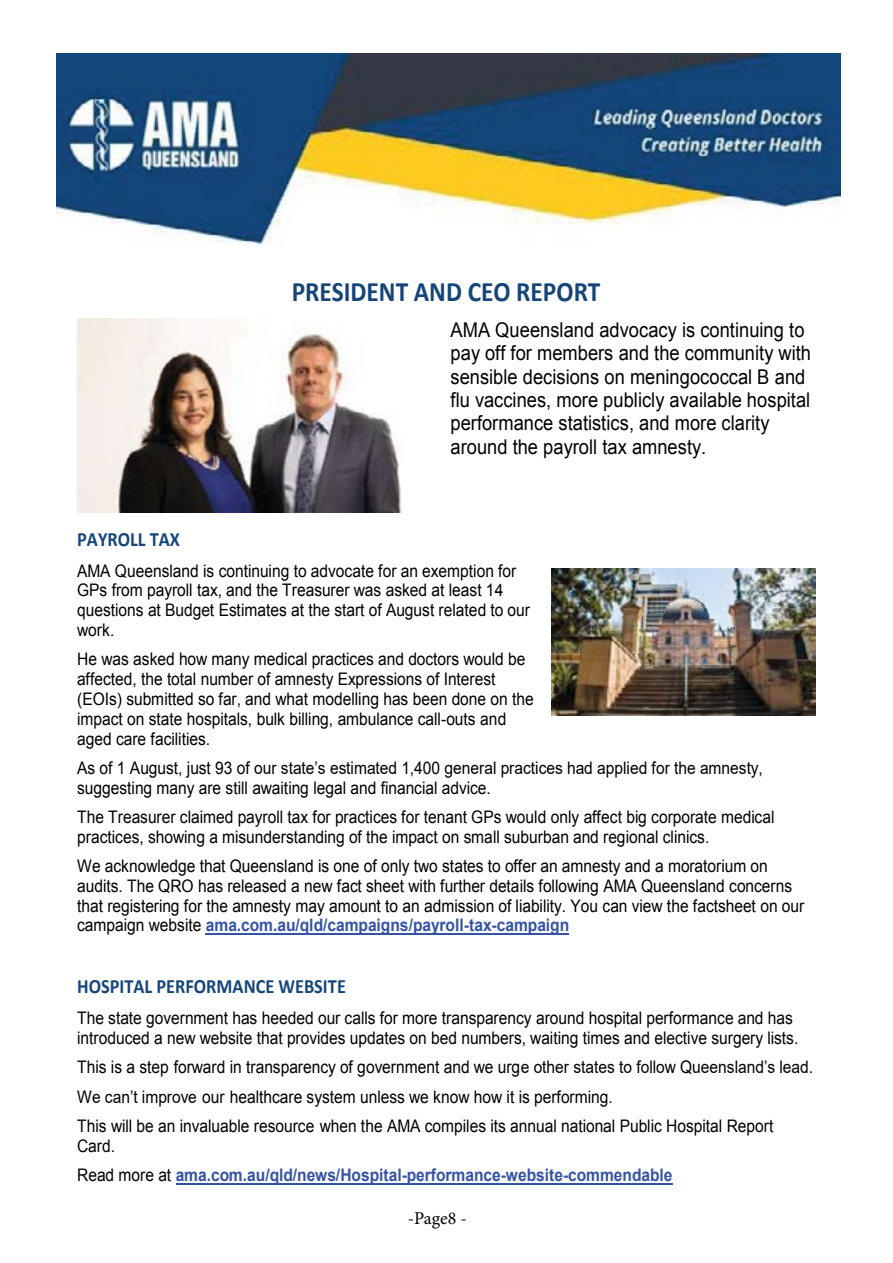
<style>
.page{position:relative;width:893px;height:1263px;background:#fff}
.page>*{position:absolute;margin:0;border:0;box-sizing:border-box;transform-origin:0 0}
.t1{font:700 28.2px "Calibri";color:#154579;scale:.9 1}
.t2{font:20.25px/23.4px "Arial";color:#000;scale:.9 1}
.t3{font:700 20.25px "Calibri";color:#154579;scale:.9 1}
.t4{font:18px "Minion Pro";letter-spacing:-.005em;color:#000}
.t5{font:17.25px/19.8px "Arial";color:#000;scale:.9 1}
.t6{font:700 17.25px/29.1px "Arial";color:#3553a5;scale:.9 1}
.s1{font-weight:700;color:#3553a5}
.s2{font-weight:400;color:#000}
</style>
<div class="page">
<img style="left:56px;top:53px;width:784px;height:192px">
<hr style="left:206px;top:933px;width:363px;height:2px;background:#3553a5">
<hr style="left:176px;top:1183px;width:496px;height:1px;background:#3553a5">
<img style="left:77px;top:318px;width:324px;height:195px">
<img style="left:551px;top:568px;width:265px;height:148px">
<h1 class="t1" style="left:292px;top:271px;width:344px">PRESIDENT AND CEO REPORT</h1>
<p class="t2" style="left:451px;top:318px;width:402px">AMA Queensland advocacy is continuing to pay off for members and the community with sensible decisions on meningococcal B and flu vaccines, more publicly available hospital performance statistics, and more clarity around the payroll tax amnesty.</p>
<p class="t3" style="left:77px;top:525px;width:116px">PAYROLL TAX</p>
<p class="t5" style="left:77px;top:560px;width:505px">AMA Queensland is continuing to advocate for an exemption for GPs from payroll tax, and the Treasurer was asked at least 14 questions at Budget Estimates at the start of August related to our work.</p>
<p class="t5" style="left:77px;top:649px;width:509px">He was asked how many medical practices and doctors would be affected, the total number of amnesty Expressions of Interest (EOIs) submitted so far, and what modelling has been done on the impact on state hospitals, bulk billing, ambulance call-outs and aged care facilities.</p>
<p class="t5" style="left:77px;top:758px;width:763px">As of 1 August, just 93 of our state’s estimated 1,400 general practices had applied for the amnesty, suggesting many are still awaiting legal and financial advice.</p>
<p class="t5" style="left:77px;top:807px;width:776px">The Treasurer claimed payroll tax for practices for tenant GPs would only affect big corporate medical practices, showing a misunderstanding of the impact on small suburban and regional clinics.</p>
<p class="t5" style="left:77px;top:856px;width:809px">We acknowledge that Queensland is one of only two states to offer an amnesty and a moratorium on audits. The QRO has released a new fact sheet with further details following AMA Queensland concerns that registering for the amnesty may amount to an admission of liability. You can view the factsheet on our campaign website <span class="s1">ama.com.au/qld/campaigns/payroll-tax-campaign</span></p>
<p class="t3" style="left:77px;top:972px;width:300px">HOSPITAL PERFORMANCE WEBSITE</p>
<p class="t5" style="left:77px;top:1008px;width:803px">The state government has heeded our calls for more transparency around hospital performance and has introduced a new website that provides updates on bed numbers, waiting times and elective surgery lists.</p>
<p class="t5" style="left:77px;top:1052px;width:819px;line-height:29.2px">This is a step forward in transparency of government and we urge other states to follow Queensland’s lead.<br>We can’t improve our healthcare system unless we know how it is performing.<br>This will be an invaluable resource when the AMA compiles its annual national Public Hospital Report</p>
<p class="t6" style="left:77px;top:1131px;width:663px"><span class="s2">Card.<br>Read more at</span> ama.com.au/qld/news/Hospital-performance-website-commendable</p>
<p class="t4" style="left:408px;top:1206px;width:61px">-Page8 -</p>
</div>
